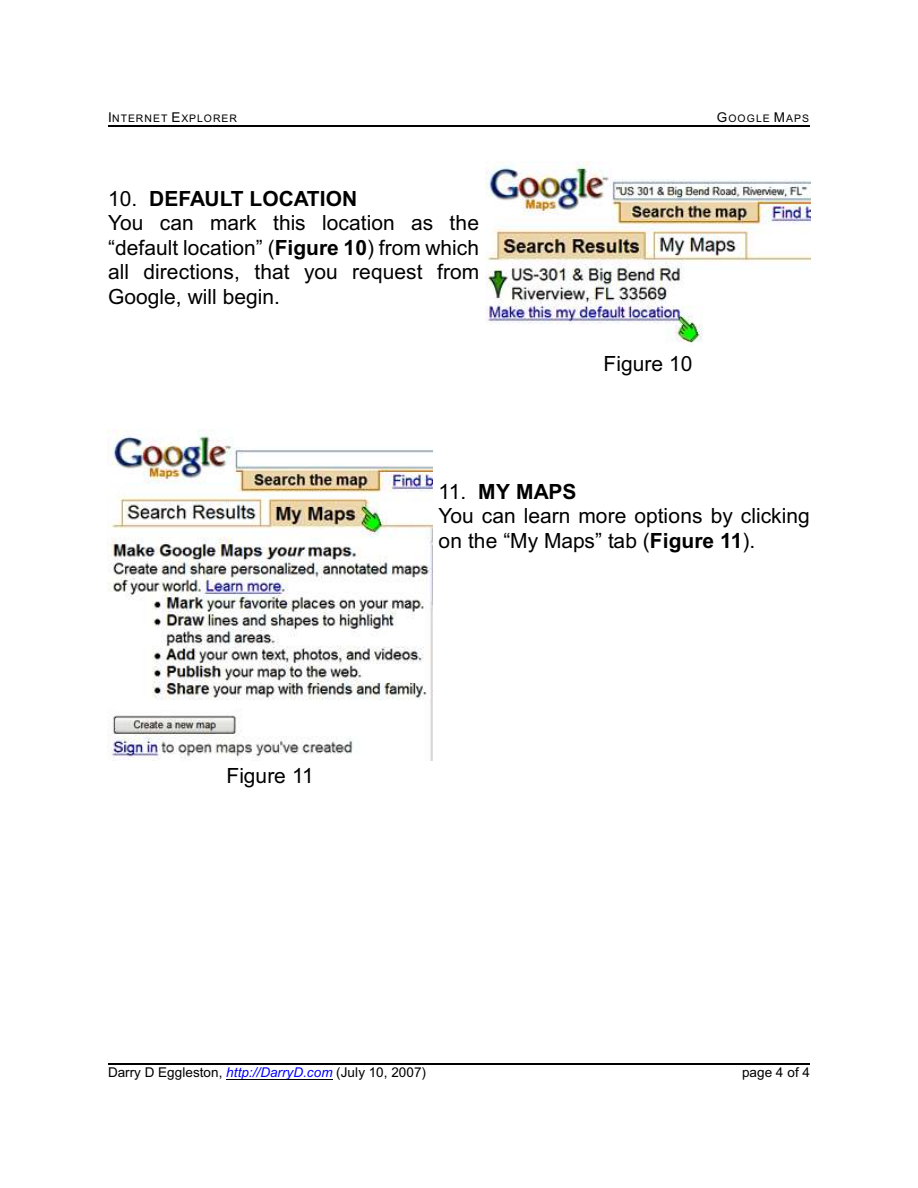
<style>
.page{position:relative;width:918px;height:1188px;background:#fff}
.page>*{position:absolute;margin:0;border:0;box-sizing:border-box;transform-origin:0 0}
.t1{font:21px/24.5px "Arial";letter-spacing:.005em;color:#000}
.t2{font:13.5px "Arial";letter-spacing:.005em;color:#000}
.t3{font:10.5px "Arial";letter-spacing:.095em;color:#000}
.s1{font-size:13.5px}
.s2{font-weight:700}
.s3{font-style:italic;color:#00f}
</style>
<div class="page">
<hr style="left:108px;top:125px;width:702px;height:1px;background:#000">
<hr style="left:226px;top:1079px;width:106px;height:1px;background:#000">
<hr style="left:108px;top:1063px;width:702px;height:1px;background:#000">
<img style="left:486px;top:161px;width:324px;height:182px">
<img style="left:108px;top:430px;width:324px;height:331px">
<p class="t3" style="left:108px;top:114px;width:131px"><span class="s1">I</span>NTERNET <span class="s1">E</span>XPLORER</p>
<p class="t3" style="left:717px;top:114px;width:94px"><span class="s1">G</span>OOGLE <span class="s1">M</span>APS</p>
<p class="t1" style="left:108px;top:188px;width:373px">10. <span class="s2">DEFAULT LOCATION<br></span>You can mark this location as the “default location” (<span class="s2">Figure 10</span>) from which all directions, that you request from<br>Google, will begin.</p>
<p class="t1" style="left:604px;top:353px;width:90px">Figure 10</p>
<p class="t1" style="left:226px;top:765px;width:89px">Figure 11</p>
<p class="t1" style="left:439px;top:481px;width:373px">11. <span class="s2">MY MAPS<br></span>You can learn more options by clicking on the “My Maps” tab (<span class="s2">Figure 11</span>).</p>
<p class="t2" style="left:108px;top:1067px;width:320px">Darry D Eggleston, <span class="s3">http://DarryD.com</span> (July 10, 2007)</p>
<p class="t2" style="left:742px;top:1067px;width:69px">page 4 of 4</p>
</div>
